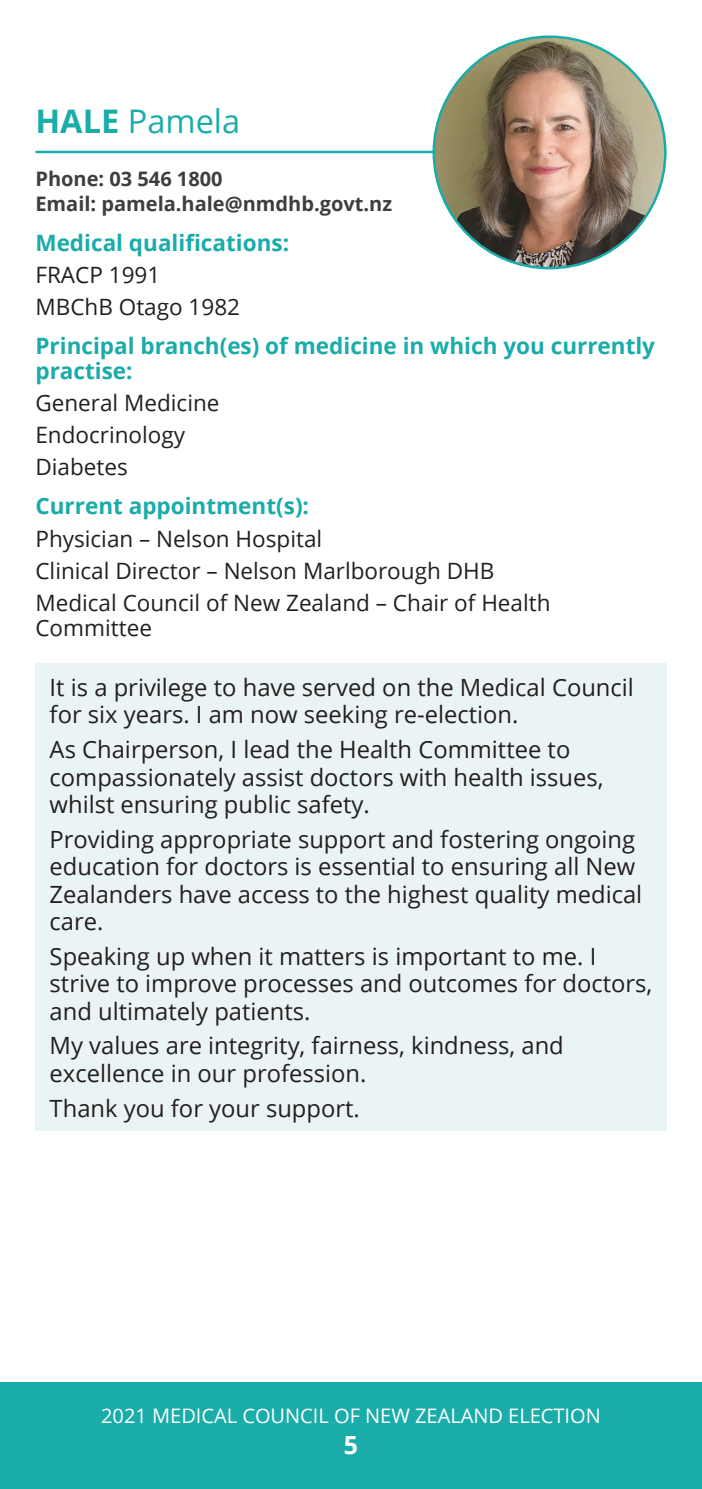
<style>
.page{position:relative;width:702px;height:1489px;background:#fff}
.page>*{position:absolute;margin:0;border:0;box-sizing:border-box;transform-origin:0 0}
.t1{font:32.5px "Open Sans";color:#1aaca9}
.t2{font:700 25px "Open Sans";color:#fff}
.t3{font:23.75px/27.5px "Open Sans";color:#231f20}
.t4{font:22.5px/32px "Open Sans";color:#231f20}
.t5{font:700 22.5px/25px "Open Sans";color:#1aaca9}
.t6{font:700 20px/25px "Open Sans";color:#3e3e3f}
.t7{font:20px "Open Sans";color:#fff}
.s1{font-weight:700}
</style>
<div class="page">
<div style="left:0;top:1382px;width:702px;height:106px;background:#1aaca9"></div>
<hr style="left:35px;top:151px;width:631px;height:2px;background:#1aaca9">
<div style="left:35px;top:663px;width:631px;height:467px;background:#eaf4f4"></div>
<img style="left:434px;top:37px;width:231px;height:231px;border-radius:116px">
<h1 class="t1" style="left:35px;top:99px;width:206px"><span class="s1">HALE</span> Pamela</h1>
<p class="t6" style="left:35px;top:166px;width:358px">Phone: 03 546 1800<br>Email: pamela.hale@nmdhb.govt.nz</p>
<p class="t5" style="left:35px;top:229px;width:255px">Medical qualifications:</p>
<p class="t4" style="left:35px;top:258px;width:206px">FRACP 1991<br>MBChB Otago 1982</p>
<p class="t5" style="left:35px;top:333px;width:621px">Principal branch(es) of medicine in which you currently practise:</p>
<p class="t4" style="left:35px;top:386px;width:185px">General Medicine<br>Endocrinology<br>Diabetes</p>
<p class="t5" style="left:35px;top:493px;width:275px">Current appointment(s):</p>
<p class="t4" style="left:35px;top:522px;width:516px">Physician – Nelson Hospital<br>Clinical Director – Nelson Marlborough DHB<br>Medical Council of New Zealand – Chair of Health</p>
<p class="t4" style="left:35px;top:611px;width:118px">Committee</p>
<p class="t3" style="left:50px;top:673px;width:585px">It is a privilege to have served on the Medical Council for six years. I am now seeking re-election.</p>
<p class="t3" style="left:50px;top:735px;width:555px">As Chairperson, I lead the Health Committee to compassionately assist doctors with health issues, whilst ensuring public safety.</p>
<p class="t3" style="left:50px;top:824px;width:594px">Providing appropriate support and fostering ongoing education for doctors is essential to ensuring all New Zealanders have access to the highest quality medical care.</p>
<p class="t3" style="left:50px;top:941px;width:604px">Speaking up when it matters is important to me. I strive to improve processes and outcomes for doctors, and ultimately patients.</p>
<p class="t3" style="left:50px;top:1031px;width:515px">My values are integrity, fairness, kindness, and excellence in our profession.</p>
<p class="t3" style="left:50px;top:1093px;width:312px">Thank you for your support.</p>
<p class="t7" style="left:101px;top:1401px;width:501px">2021 MEDICAL COUNCIL OF NEW ZEALAND ELECTION</p>
<p class="t2" style="left:344px;top:1426px;width:16px">5</p>
</div>
